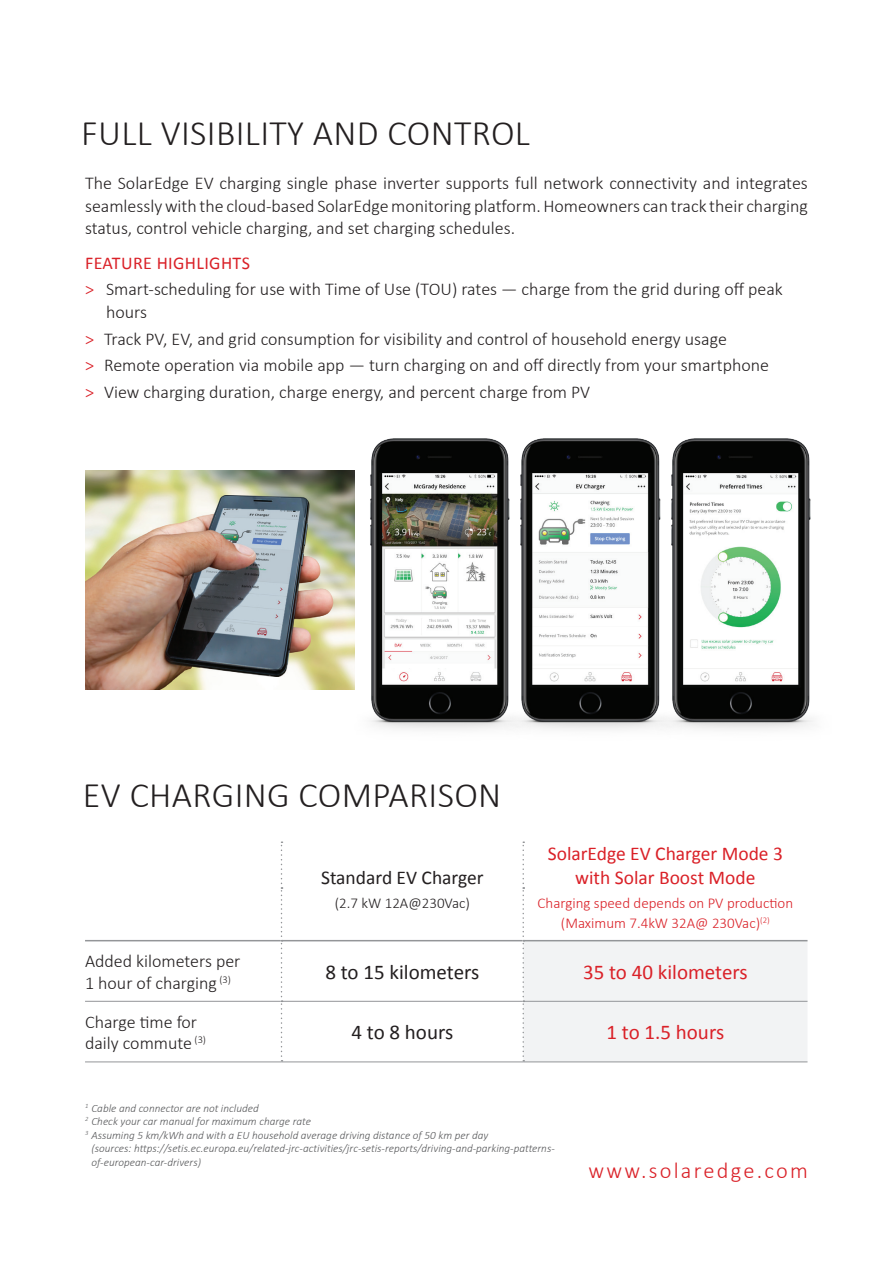
<style>
.page{position:relative;width:893px;height:1263px;background:#fff}
.page>*{position:absolute;margin:0;border:0;box-sizing:border-box;transform-origin:0 0}
.t1{font:300 36px "Calibri";letter-spacing:.01em;color:#231f20}
.t2{font:300 22.5px "Calibri";letter-spacing:.1em;color:#da2128}
.t3{font:21px "Calibri";color:#da2128}
.t4{font:21px "Calibri";color:#231f20}
.t5{font:19.5px/23.4px "Calibri";color:#da2128;text-align:center}
.t6{font:19.5px "Calibri";color:#231f20}
.t7{font:300 18px/26.7px "Calibri";color:#231f20}
.t8{font:300 15px/20.1px "Calibri";color:#da2128;text-align:center}
.t9{font:300 15px "Calibri";color:#231f20}
.t10{font:italic 300 11.25px "Calibri";color:#57585a}
.s1{font-weight:400;color:#da2128}
.s2{color:#da2128}
</style>
<div class="page">
<img style="left:85px;top:471px;width:269px;height:218px">
<hr style="left:85px;top:1001px;width:196px;height:1px;background:#939598">
<hr style="left:282px;top:1001px;width:240px;height:1px;background:#939598">
<hr style="left:85px;top:940px;width:196px;height:1px;background:#939598">
<hr style="left:282px;top:940px;width:240px;height:1px;background:#939598">
<svg style="left:281px;top:841px;width:1px;height:220px"></svg>
<svg style="left:522px;top:841px;width:285px;height:220px"></svg>
<hr style="left:85px;top:1061px;width:196px;height:1px;background:#939598">
<hr style="left:281px;top:1061px;width:242px;height:1px;background:#939598">
<hr style="left:523px;top:1061px;width:284px;height:1px;background:#939598">
<img style="left:354px;top:438px;width:151px;height:292px">
<img style="left:505px;top:438px;width:150px;height:292px">
<img style="left:655px;top:438px;width:158px;height:292px">
<h1 class="t1" style="left:81px;top:111px;width:450px">FULL VISIBILITY AND CONTROL</h1>
<p class="t7" style="left:85px;top:172px;width:724px;line-height:22.5px;text-align:justify">The SolarEdge EV charging single phase inverter supports full network connectivity and integrates seamlessly with the cloud-based SolarEdge monitoring platform. Homeowners can track their charging status, control vehicle charging, and set charging schedules.</p>
<p class="t7" style="left:85px;top:249px;width:699px"><span class="s1">FEATURE HIGHLIGHTS<br></span><span class="s2">&gt;</span> Smart-scheduling for use with Time of Use (TOU) rates — charge from the grid during off peak</p>
<p class="t7" style="left:85px;top:298px;width:686px;text-indent:21px">hours<br><span class="s2">&gt;</span> Track PV, EV, and grid consumption for visibility and control of household energy usage<br><span class="s2">&gt;</span> Remote operation via mobile app — turn charging on and off directly from your smartphone <span class="s2">&gt;</span> View charging duration, charge energy, and percent charge from PV</p>
<h1 class="t1" style="left:83px;top:772px;width:420px">EV CHARGING COMPARISON</h1>
<p class="t6" style="left:321px;top:865px;width:164px">Standard EV Charger</p>
<p class="t5" style="left:548px;top:841px;width:237px">SolarEdge EV Charger Mode 3 with Solar Boost Mode</p>
<p class="t9" style="left:335px;top:893px;width:137px">(2.7 kW 12A@230Vac)</p>
<p class="t8" style="left:538px;top:893px;width:257px">Charging speed depends on PV production (Maximum 7.4kW 32A@ 230Vac)<sup>(2)</sup></p>
<p class="t7" style="left:85px;top:950px;width:157px;line-height:21.6px">Added kilometers per<br>1 hour of charging <sup>(3)</sup></p>
<p class="t4" style="left:325px;top:959px;width:155px">8 to 15 kilometers</p>
<p class="t3" style="left:583px;top:959px;width:166px">35 to 40 kilometers</p>
<p class="t7" style="left:85px;top:1010px;width:123px;line-height:21.6px">Charge time for daily commute <sup>(3)</sup></p>
<p class="t4" style="left:351px;top:1019px;width:103px">4 to 8 hours</p>
<p class="t3" style="left:606px;top:1019px;width:119px">1 to 1.5 hours</p>
<p class="t10" style="left:85px;top:1101px;width:175px"><sup>1</sup> Cable and connector are not included</p>
<p class="t10" style="left:85px;top:1114px;width:228px"><sup>2</sup> Check your car manual for maximum charge rate</p>
<p class="t10" style="left:85px;top:1128px;width:405px"><sup>3</sup> Assuming 5 km/kWh and with a EU household average driving distance of 50 km per day</p>
<p class="t10" style="left:91px;top:1141px;width:465px">(sources: https://setis.ec.europa.eu/related-jrc-activities/jrc-setis-reports/driving-and-parking-patterns-</p>
<p class="t10" style="left:91px;top:1155px;width:111px">of-european-car-drivers)</p>
<p class="t2" style="left:588px;top:1156px;width:221px">www.solaredge.com</p>
</div>
